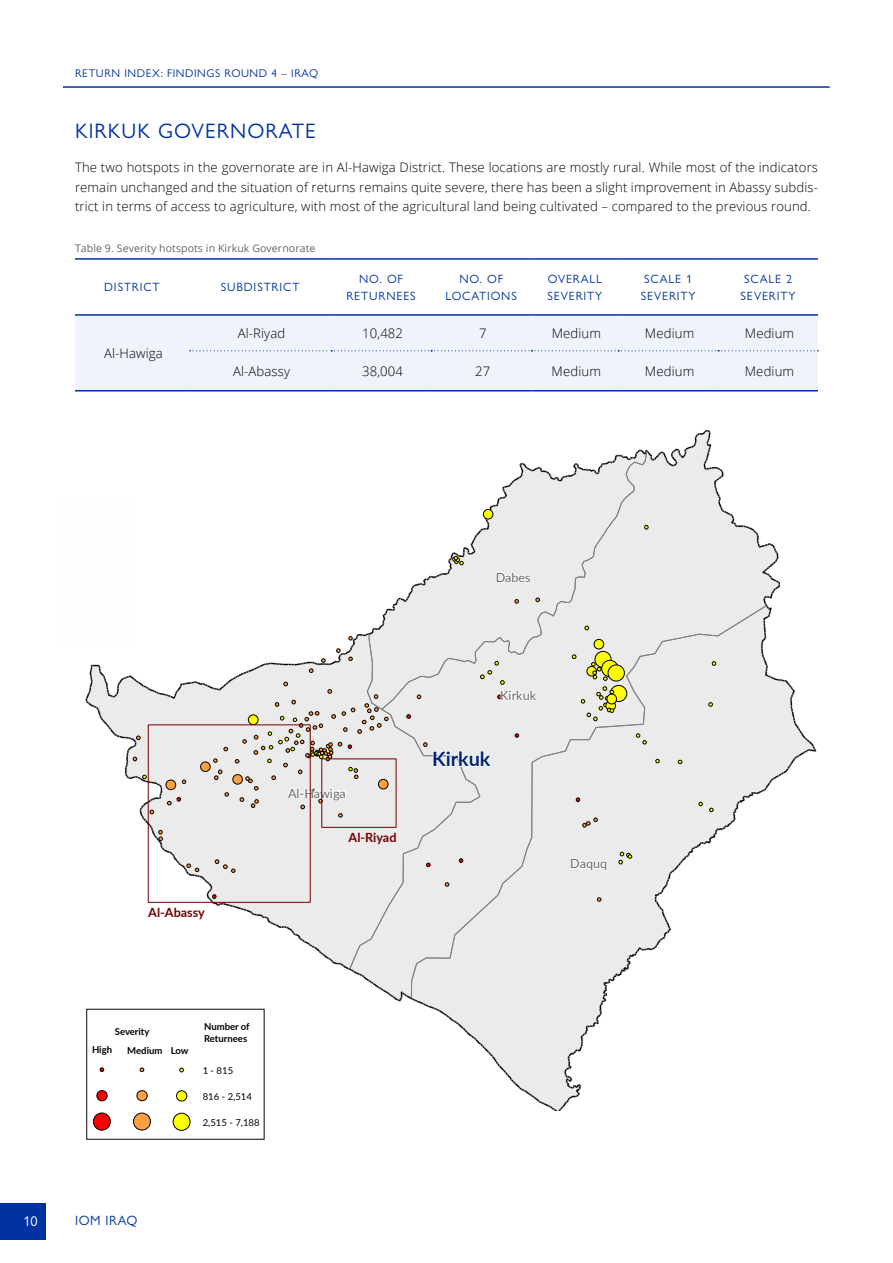
<style>
.page{position:relative;width:893px;height:1263px;background:#fff}
.page>*{position:absolute;margin:0;border:0;box-sizing:border-box;transform-origin:0 0}
.t1{font:21px "Gill Sans Nova";letter-spacing:.05em;color:#0033a1}
.t2{font:700 19.8px "Lato";color:#002673}
.t3{font:14.25px "Gill Sans Nova";color:#fff}
.t4{font:13.5px "Gill Sans Nova";letter-spacing:.04em;color:#0033a1}
.t5{font:300 13.2px/19.5px "Open Sans";letter-spacing:.01em;color:#000;text-align:justify}
.t6{font:12.6px "Lato";color:#686868}
.t7{font:700 12.6px "Lato";color:#730000}
.t8{font:12px/16.5px "Gill Sans Nova";letter-spacing:.07em;color:#0033a1}
.t9{font:11.25px "Gill Sans Nova";letter-spacing:.05em;color:#0033a1}
.t10{font:10.5px "Open Sans";letter-spacing:.01em;color:#61646a}
.t11{font:700 9.6px/11.4px "Lato";color:#000}
.t12{font:9.6px "Lato";color:#000}
</style>
<div class="page">
<div style="left:0;top:1203px;width:46px;height:36px;background:#0033a1"></div>
<hr style="left:63px;top:87px;width:767px;height:1px;background:#0033a1">
<div style="left:75px;top:316px;width:743px;height:74px;background:#eff3fc"></div>
<hr style="left:75px;top:258px;width:114px;height:2px;background:#0033a1">
<hr style="left:189px;top:258px;width:142px;height:2px;background:#0033a1">
<hr style="left:75px;top:314px;width:114px;height:2px;background:#0033a1">
<hr style="left:189px;top:314px;width:142px;height:2px;background:#0033a1">
<hr style="left:75px;top:390px;width:114px;height:1px;background:#0033a1">
<hr style="left:331px;top:258px;width:100px;height:2px;background:#0033a1">
<hr style="left:431px;top:258px;width:100px;height:2px;background:#0033a1">
<hr style="left:531px;top:258px;width:87px;height:2px;background:#0033a1">
<hr style="left:618px;top:258px;width:100px;height:2px;background:#0033a1">
<hr style="left:718px;top:258px;width:100px;height:2px;background:#0033a1">
<hr style="left:331px;top:314px;width:100px;height:2px;background:#0033a1">
<hr style="left:431px;top:314px;width:100px;height:2px;background:#0033a1">
<hr style="left:531px;top:314px;width:87px;height:2px;background:#0033a1">
<hr style="left:618px;top:314px;width:100px;height:2px;background:#0033a1">
<hr style="left:718px;top:314px;width:100px;height:2px;background:#0033a1">
<svg style="left:190px;top:350px;width:628px;height:1px"></svg>
<hr style="left:189px;top:390px;width:142px;height:1px;background:#0033a1">
<hr style="left:331px;top:390px;width:100px;height:1px;background:#0033a1">
<hr style="left:431px;top:390px;width:100px;height:1px;background:#0033a1">
<hr style="left:531px;top:390px;width:87px;height:1px;background:#0033a1">
<hr style="left:618px;top:390px;width:100px;height:1px;background:#0033a1">
<hr style="left:718px;top:390px;width:100px;height:1px;background:#0033a1">
<svg style="left:85px;top:430px;width:732px;height:681px"></svg>
<div style="left:321px;top:758px;width:76px;height:70px;border:1px solid #730000"></div>
<div style="left:148px;top:724px;width:163px;height:179px;border:1px solid #730000"></div>
<div style="left:61px;top:495px;width:74px;height:153px;background:#fefefe"></div>
<p class="t9" style="left:75px;top:67px;width:245px">RETURN INDEX: FINDINGS ROUND 4 – IRAQ</p>
<h1 class="t1" style="left:75px;top:118px;width:242px">KIRKUK GOVERNORATE</h1>
<p class="t5" style="left:75px;top:157px;width:745px">The two hotspots in the governorate are in Al-Hawiga District. These locations are mostly rural. While most of the indicators remain unchanged and the situation of returns remains quite severe, there has been a slight improvement in Abassy subdis&shy;trict in terms of access to agriculture, with most of the agricultural land being cultivated – compared to the previous round.</p>
<p class="t10" style="left:75px;top:241px;width:242px">Table 9. Severity hotspots in Kirkuk Governorate</p>
<p class="t8" style="left:104px;top:279px;width:57px">DISTRICT</p>
<p class="t8" style="left:221px;top:279px;width:80px">SUBDISTRICT</p>
<p class="t8" style="left:346px;top:271px;width:71px;text-align:center">NO. OF<br>RETURNEES</p>
<p class="t8" style="left:445px;top:271px;width:73px;text-align:center">NO. OF<br>LOCATIONS</p>
<p class="t8" style="left:547px;top:271px;width:56px">OVERALL<br>SEVERITY</p>
<p class="t8" style="left:641px;top:271px;width:56px">SCALE 1<br>SEVERITY</p>
<p class="t8" style="left:741px;top:271px;width:56px">SCALE 2<br>SEVERITY</p>
<p class="t5" style="left:104px;top:343px;width:60px">Al-Hawiga</p>
<p class="t5" style="left:238px;top:323px;width:49px">Al-Riyad</p>
<p class="t5" style="left:362px;top:323px;width:42px">10,482</p>
<p class="t5" style="left:479px;top:323px;width:9px">7</p>
<p class="t5" style="left:552px;top:323px;width:51px">Medium</p>
<p class="t5" style="left:645px;top:323px;width:51px">Medium</p>
<p class="t5" style="left:745px;top:323px;width:51px">Medium</p>
<p class="t5" style="left:233px;top:361px;width:59px">Al-Abassy</p>
<p class="t5" style="left:362px;top:361px;width:42px">38,004</p>
<p class="t5" style="left:475px;top:361px;width:17px">27</p>
<p class="t5" style="left:552px;top:361px;width:51px">Medium</p>
<p class="t5" style="left:645px;top:361px;width:51px">Medium</p>
<p class="t5" style="left:745px;top:361px;width:51px">Medium</p>
<p class="t7" style="left:148px;top:903px;width:58px">Al-Abassy</p>
<p class="t6" style="left:496px;top:568px;width:36px">Dabes</p>
<p class="t6" style="left:288px;top:784px;width:59px">Al-Hawiga</p>
<p class="t7" style="left:349px;top:828px;width:49px">Al-Riyad</p>
<p class="t6" style="left:500px;top:686px;width:37px">Kirkuk</p>
<h2 class="t2" style="left:432px;top:744px;width:60px">Kirkuk</h2>
<p class="t6" style="left:570px;top:854px;width:38px">Daquq</p>
<p class="t11" style="left:115px;top:1025px;width:36px">Severity</p>
<p class="t11" style="left:204px;top:1020px;width:47px">Number of<br>Returnees</p>
<p class="t11" style="left:92px;top:1043px;width:22px">High</p>
<p class="t11" style="left:127px;top:1044px;width:63px">Medium Low</p>
<p class="t12" style="left:203px;top:1063px;width:32px">1 - 815</p>
<p class="t12" style="left:203px;top:1089px;width:51px">816 - 2,514</p>
<p class="t12" style="left:203px;top:1115px;width:59px">2,515 - 7,188</p>
<p class="t3" style="left:23px;top:1212px;width:16px">10</p>
<p class="t4" style="left:75px;top:1212px;width:64px">IOM IRAQ</p>
</div>
